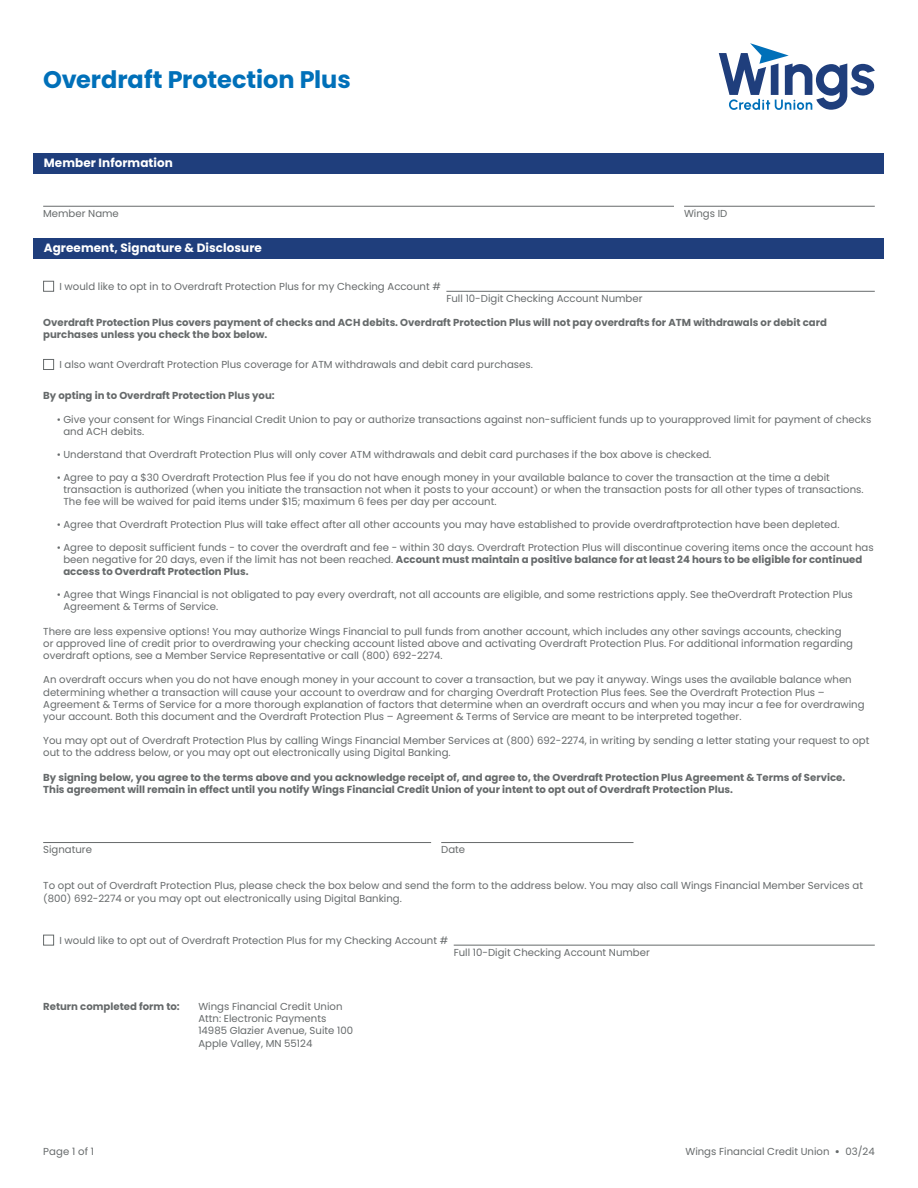
<style>
.page{position:relative;width:918px;height:1188px;background:#fff}
.page>*{position:absolute;margin:0;border:0;box-sizing:border-box;transform-origin:0 0}
._16pt_Poppins_H1{font:700 24px "Poppins";letter-spacing:-.005em;color:#0070b9}
._8pt_Poppins_-_Form_Section_Header{font:700 12px "Poppins";letter-spacing:.005em;color:#fff}
._6_75pt_Poppins_-_Form_Disclosure{font:10.2px/12.1px "Poppins";color:#666a6b}
._6_75pt_Poppins_-_Form_Disclosure-2{font:700 10.2px "Poppins";color:#666a6b}
._6_75pt_Poppins_-_Form_Field{font:10.2px "Poppins";color:#666a6b}
.s1{font-size:9.15px}
.s2{font-weight:700}
</style>
<div class="page">
<svg style="left:719px;top:43px;width:156px;height:67px"></svg>
<div style="left:34px;top:153px;width:850px;height:20px;background:#1f3e7c"></div>
<div style="left:34px;top:238px;width:850px;height:21px;background:#1f3e7c"></div>
<hr style="left:446px;top:291px;width:429px;height:1px;background:#666a6b">
<hr style="left:43px;top:842px;width:388px;height:1px;background:#666a6b">
<hr style="left:441px;top:842px;width:193px;height:1px;background:#666a6b">
<hr style="left:454px;top:945px;width:421px;height:1px;background:#666a6b">
<div style="left:43px;top:281px;width:11px;height:11px;border:1px solid #666a6b"></div>
<div style="left:43px;top:359px;width:11px;height:11px;border:1px solid #666a6b"></div>
<div style="left:43px;top:935px;width:11px;height:11px;border:1px solid #666a6b"></div>
<hr style="left:43px;top:206px;width:631px;height:1px;background:#666a6b">
<hr style="left:684px;top:206px;width:191px;height:1px;background:#666a6b">
<p class="_16pt_Poppins_H1" style="left:43px;top:65px;width:309px">Overdraft Protection Plus</p>
<p class="_8pt_Poppins_-_Form_Section_Header" style="left:44px;top:156px;width:131px">Member Information</p>
<p class="_6_75pt_Poppins_-_Form_Field" style="left:43px;top:207px;width:77px">Member Name</p>
<p class="_6_75pt_Poppins_-_Form_Field" style="left:684px;top:207px;width:45px">Wings ID</p>
<p class="_8pt_Poppins_-_Form_Section_Header" style="left:44px;top:241px;width:220px">Agreement, Signature &amp; Disclosure</p>
<p class="_6_75pt_Poppins_-_Form_Disclosure" style="left:59px;top:281px;width:383px">I would like to opt in to Overdraft Protection Plus for my Checking Account #</p>
<p class="_6_75pt_Poppins_-_Form_Disclosure" style="left:446px;top:292px;width:198px">Full 10-Digit Checking Account Number</p>
<p class="_6_75pt_Poppins_-_Form_Disclosure-2" style="left:43px;top:317px;width:785px">Overdraft Protection Plus covers payment of checks and ACH debits. Overdraft Protection Plus will not pay overdrafts for ATM withdrawals or debit card</p>
<p class="_6_75pt_Poppins_-_Form_Disclosure-2" style="left:43px;top:329px;width:226px">purchases unless you check the box below.</p>
<p class="_6_75pt_Poppins_-_Form_Disclosure" style="left:59px;top:359px;width:475px">I also want Overdraft Protection Plus coverage for ATM withdrawals and debit card purchases.</p>
<p class="_6_75pt_Poppins_-_Form_Disclosure-2" style="left:43px;top:389px;width:233px">By opting in to Overdraft Protection Plus you:</p>
<p class="_6_75pt_Poppins_-_Form_Disclosure" style="left:63px;top:413px;width:810px;text-indent:-7px">• Give your consent for Wings Financial Credit Union to pay or authorize transactions against non-sufficient funds up to yourapproved limit for payment of checks and ACH debits.</p>
<p class="_6_75pt_Poppins_-_Form_Disclosure" style="left:57px;top:448px;width:656px">• Understand that Overdraft Protection Plus will only cover ATM withdrawals and debit card purchases if the box above is checked.</p>
<p class="_6_75pt_Poppins_-_Form_Disclosure" style="left:63px;top:471px;width:802px;text-indent:-7px">• Agree to pay a $30 Overdraft Protection Plus fee if you do not have enough money in your available balance to cover the transaction at the time a debit transaction is authorized <span class="s1">(</span>when you initiate the transaction not when it posts to your account<span class="s1">)</span> or when the transaction posts for all other types of transactions.<br>The fee will be waived for paid items under $15; maximum 6 fees per day per account.</p>
<p class="_6_75pt_Poppins_-_Form_Disclosure" style="left:57px;top:519px;width:784px">• Agree that Overdraft Protection Plus will take effect after all other accounts you may have established to provide overdraftprotection have been depleted.</p>
<p class="_6_75pt_Poppins_-_Form_Disclosure" style="left:63px;top:541px;width:812px;text-indent:-7px">• Agree to deposit sufficient funds - to cover the overdraft and fee - within 30 days. Overdraft Protection Plus will discontinue covering items once the account has been negative for 20 days, even if the limit has not been reached. <span class="s2">Account must maintain a positive balance for at least 24 hours to be eligible for continued access to Overdraft Protection Plus.</span></p>
<p class="_6_75pt_Poppins_-_Form_Disclosure" style="left:63px;top:589px;width:791px;text-indent:-7px">• Agree that Wings Financial is not obligated to pay every overdraft, not all accounts are eligible, and some restrictions apply. See theOverdraft Protection Plus<br>Agreement &amp; Terms of Service.</p>
<p class="_6_75pt_Poppins_-_Form_Disclosure" style="left:43px;top:625px;width:811px">There are less expensive options! You may authorize Wings Financial to pull funds from another account, which includes any other savings accounts, checking or approved line of credit prior to overdrawing your checking account listed above and activating Overdraft Protection Plus. For additional information regarding overdraft options, see a Member Service Representative or call <span class="s1">(</span>800<span class="s1">)</span> 692-2274.</p>
<p class="_6_75pt_Poppins_-_Form_Disclosure" style="left:43px;top:674px;width:823px">An overdraft occurs when you do not have enough money in your account to cover a transaction, but we pay it anyway. Wings uses the available balance when determining whether a transaction will cause your account to overdraw and for charging Overdraft Protection Plus fees. See the Overdraft Protection Plus – Agreement &amp; Terms of Service for a more thorough explanation of factors that determine when an overdraft occurs and when you may incur a fee for overdrawing your account. Both this document and the Overdraft Protection Plus – Agreement &amp; Terms of Service are meant to be interpreted together.</p>
<p class="_6_75pt_Poppins_-_Form_Disclosure" style="left:43px;top:735px;width:828px">You may opt out of Overdraft Protection Plus by calling Wings Financial Member Services at <span class="s1">(</span>800<span class="s1">)</span> 692-2274, in writing by sending a letter stating your request to opt out to the address below, or you may opt out electronically using Digital Banking.</p>
<p class="_6_75pt_Poppins_-_Form_Disclosure-2" style="left:43px;top:771px;width:804px">By signing below, you agree to the terms above and you acknowledge receipt of, and agree to, the Overdraft Protection Plus Agreement &amp; Terms of Service.</p>
<p class="_6_75pt_Poppins_-_Form_Disclosure-2" style="left:43px;top:783px;width:691px">This agreement will remain in effect until you notify Wings Financial Credit Union of your intent to opt out of Overdraft Protection Plus.</p>
<p class="_6_75pt_Poppins_-_Form_Field" style="left:43px;top:844px;width:50px">Signature</p>
<p class="_6_75pt_Poppins_-_Form_Field" style="left:441px;top:844px;width:25px">Date</p>
<p class="_6_75pt_Poppins_-_Form_Disclosure" style="left:43px;top:880px;width:821px">To opt out of Overdraft Protection Plus, please check the box below and send the form to the address below. You may also call Wings Financial Member Services at <span class="s1">(</span>800<span class="s1">)</span> 692-2274 or you may opt out electronically using Digital Banking.</p>
<p class="_6_75pt_Poppins_-_Form_Disclosure" style="left:59px;top:934px;width:390px">I would like to opt out of Overdraft Protection Plus for my Checking Account #</p>
<p class="_6_75pt_Poppins_-_Form_Disclosure" style="left:454px;top:946px;width:198px">Full 10-Digit Checking Account Number</p>
<p class="_6_75pt_Poppins_-_Form_Disclosure-2" style="left:43px;top:1001px;width:138px">Return completed form to:</p>
<p class="_6_75pt_Poppins_-_Form_Disclosure" style="left:198px;top:1001px;width:146px">Wings Financial Credit Union</p>
<p class="_6_75pt_Poppins_-_Form_Disclosure" style="left:198px;top:1013px;width:129px">Attn: Electronic Payments</p>
<p class="_6_75pt_Poppins_-_Form_Disclosure" style="left:198px;top:1025px;width:156px">14985 Glazier Avenue, Suite 100</p>
<p class="_6_75pt_Poppins_-_Form_Disclosure" style="left:198px;top:1037px;width:116px">Apple Valley, MN 55124</p>
<p class="_6_75pt_Poppins_-_Form_Disclosure" style="left:43px;top:1145px;width:52px">Page 1 of 1</p>
<p class="_6_75pt_Poppins_-_Form_Disclosure" style="left:685px;top:1145px;width:191px">Wings Financial Credit Union <span class="s2">•</span> 03/24</p>
</div>
